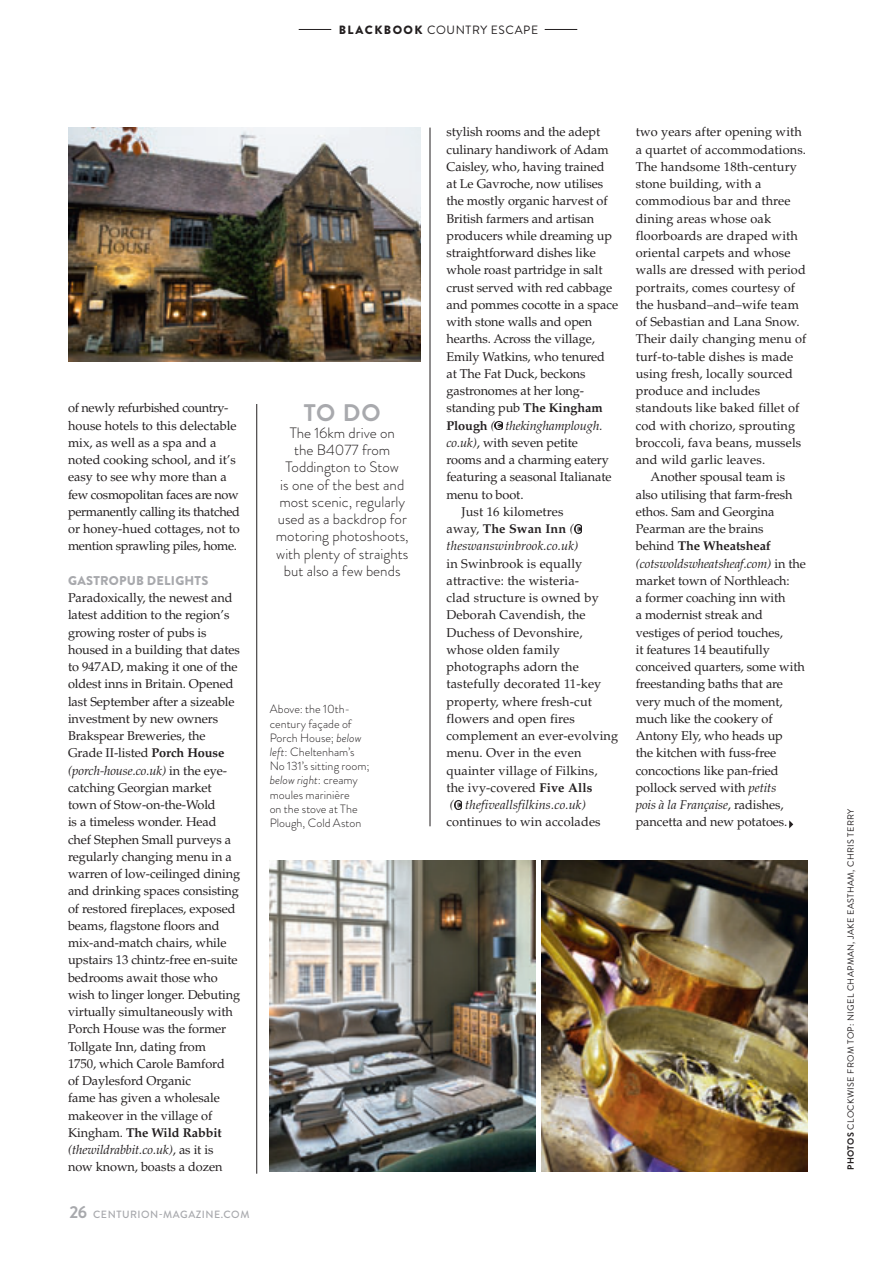
<style>
.page{position:relative;width:893px;height:1263px;background:#fff}
.page>*{position:absolute;margin:0;border:0;box-sizing:border-box;transform-origin:0 0}
.t1{font:700 24px "Brandon Grotesque";color:#a8a9ad}
.t2{font:300 15px/17.2px "Brandon Grotesque";color:#231f20;text-align:center}
.t3{font:12.75px/17.2px "Palatino LT";letter-spacing:-.01em;color:#231f20}
.t4{font:12.75px/17.2px "Palatino LT";letter-spacing:.01em;color:#231f20}
.t5{font:italic 12.75px "Palatino LT";letter-spacing:-.01em;color:#231f20}
.t6{font:italic 12.75px "Palatino LT";letter-spacing:.01em;color:#231f20}
.t7{font:700 12.75px "Palatino LT";letter-spacing:-.01em;color:#231f20}
.t8{font:900 12.75px "Brandon Grotesque";letter-spacing:.02em;color:#a8a9ad}
.t9{font:700 12.75px "Palatino LT";letter-spacing:.01em;color:#231f20}
.t10{font:300 12px/14.2px "Brandon Grotesque";letter-spacing:.005em;color:#231f20}
.t11{font:12px "Brandon Grotesque";letter-spacing:.05em;color:#231f20}
.t12{font:500 10.5px "Brandon Grotesque";letter-spacing:.05em;color:#a8a9ad}
.t13{font:9px "Brandon Grotesque";letter-spacing:.04em;color:#231f20}
.s1{font-weight:900}
.s2{font-weight:700}
.s3{font-style:italic}
.s4{font-weight:700;font-size:17.25px}
.s5{font-weight:700;font-style:normal}
.s6{font-weight:400}
.s7{font-weight:400;font-style:italic}
.s8{font-style:normal}
</style>
<div class="page">
<hr style="left:299px;top:29px;width:32px;height:1px;background:#231f20">
<hr style="left:545px;top:29px;width:32px;height:1px;background:#231f20">
<img style="left:270px;top:861px;width:266px;height:310px">
<svg style="left:789px;top:820px;width:4px;height:8px"></svg>
<img style="left:542px;top:861px;width:266px;height:310px">
<hr style="left:256px;top:404px;width:1px;height:770px;background:#231f20">
<hr style="left:430px;top:128px;width:1px;height:698px;background:#231f20">
<svg style="left:495px;top:421px;width:7px;height:9px"></svg>
<svg style="left:574px;top:525px;width:8px;height:8px"></svg>
<svg style="left:454px;top:801px;width:8px;height:8px"></svg>
<img style="left:68px;top:128px;width:353px;height:233px">
<p class="t11" style="left:339px;top:22px;width:201px"><span class="s1">BLACKBOOK</span> COUNTRY ESCAPE</p>
<p class="t3" style="left:68px;top:400px;width:174px">of newly refurbished country&shy;house hotels to this delectable mix, as well as a spa and a noted cooking school, and it’s easy to see why more than a few cosmopolitan faces are now permanently calling its thatched or honey-hued cottages, not to mention sprawling piles, home.</p>
<p class="t8" style="left:68px;top:571px;width:142px">GASTROPUB DELIGHTS</p>
<p class="t3" style="left:68px;top:589px;width:174px">Paradoxically, the newest and latest addition to the region’s growing roster of pubs is housed in a building that dates to 947AD, making it one of the oldest inns in Britain. Opened last September after a sizeable investment by new owners<br>Brakspear Breweries, the<br>Grade II-listed <span class="s2">Porch House </span><span class="s3">(porch-house.co.uk)</span> in the eye&shy;catching Georgian market town of Stow-on-the-Wold<br>is a timeless wonder. Head chef Stephen Small purveys a regularly changing menu in a warren of low-ceilinged dining and drinking spaces consisting of restored fireplaces, exposed beams, flagstone floors and mix-and-match chairs, while upstairs 13 chintz-free en-suite bedrooms await those who wish to linger longer. Debuting virtually simultaneously with<br>Porch House was the former<br>Tollgate Inn, dating from<br>1750, which Carole Bamford<br>of Daylesford Organic<br>fame has given a wholesale makeover in the village of<br>Kingham. <span class="s2">The Wild Rabbit </span><span class="s3">(thewildrabbit.co.uk)</span>, as it is now known, boasts a dozen</p>
<p class="t12" style="left:69px;top:1207px;width:181px"><span class="s4">26</span> CENTURION-MAGAZINE.COM</p>
<h1 class="t1" style="left:304px;top:396px;width:79px">TO DO</h1>
<p class="t2" style="left:276px;top:424px;width:134px">The 16km drive on<br>the B4077 from<br>Toddington to Stow<br>is one of the best and most scenic, regularly used as a backdrop for motoring photoshoots, with plenty of straights but also a few bends</p>
<p class="t10" style="left:270px;top:702px;width:101px">Above: the 10th&shy;century façade of<br>Porch House; <span class="s3">below left</span>: Cheltenham’s<br>No 131’s sitting room; <span class="s3">below right</span>: creamy moules marinière<br>on the stove at The<br>Plough, Cold Aston</p>
<p class="t3" style="left:446px;top:124px;width:155px">stylish rooms and the adept</p>
<p class="t3" style="left:446px;top:141px;width:164px">culinary handiwork of Adam</p>
<p class="t3" style="left:446px;top:158px;width:160px">Caisley, who, having trained</p>
<p class="t3" style="left:446px;top:175px;width:158px">at Le Gavroche, now utilises</p>
<p class="t3" style="left:446px;top:193px;width:163px">the mostly organic harvest of</p>
<p class="t3" style="left:446px;top:210px;width:149px">British farmers and artisan</p>
<p class="t3" style="left:446px;top:227px;width:167px">producers while dreaming up</p>
<p class="t3" style="left:446px;top:244px;width:151px">straightforward dishes like</p>
<p class="t3" style="left:446px;top:262px;width:158px">whole roast partridge in salt</p>
<p class="t3" style="left:446px;top:279px;width:167px">crust served with red cabbage</p>
<p class="t3" style="left:446px;top:296px;width:173px">and pommes cocotte in a space</p>
<p class="t3" style="left:446px;top:313px;width:147px">with stone walls and open</p>
<p class="t3" style="left:446px;top:331px;width:150px">hearths. Across the village,</p>
<p class="t3" style="left:446px;top:348px;width:160px">Emily Watkins, who tenured</p>
<p class="t3" style="left:446px;top:365px;width:141px">at The Fat Duck, beckons</p>
<p class="t3" style="left:446px;top:382px;width:139px">gastronomes at her long-</p>
<p class="t3" style="left:446px;top:400px;width:158px">standing pub <span class="s2">The Kingham</span></p>
<p class="t5" style="left:446px;top:418px;width:158px"><span class="s5">Plough</span> ( thekinghamplough.</p>
<p class="t3" style="left:446px;top:434px;width:133px"><span class="s3">co.uk)</span>, with seven petite</p>
<p class="t3" style="left:446px;top:451px;width:164px">rooms and a charming eatery</p>
<p class="t3" style="left:446px;top:469px;width:167px">featuring a seasonal Italianate</p>
<p class="t3" style="left:446px;top:486px;width:79px">menu to boot.</p>
<p class="t4" style="left:461px;top:503px;width:104px">Just 16 kilometres</p>
<p class="t9" style="left:446px;top:521px;width:129px"><span class="s6">away,</span> The Swan Inn <span class="s7">(</span></p>
<p class="t6" style="left:446px;top:539px;width:133px">theswanswinbrook.co.uk)</p>
<p class="t4" style="left:446px;top:555px;width:173px">in Swinbrook is equally attractive: the wisteria-<br>clad structure is owned by<br>Deborah Cavendish, the<br>Duchess of Devonshire, whose olden family photographs adorn the tastefully decorated 11-key property, where fresh-cut flowers and open fires complement an ever-evolving menu. Over in the even quainter village of Filkins, the ivy-covered <span class="s2">Five Alls<br></span><span class="s3">( thefiveallsfilkins.co.uk)</span></p>
<p class="t4" style="left:446px;top:814px;width:156px">continues to win accolades</p>
<p class="t4" style="left:636px;top:124px;width:168px">two years after opening with</p>
<p class="t4" style="left:636px;top:141px;width:172px">a quartet of accommodations.</p>
<p class="t4" style="left:636px;top:158px;width:163px">The handsome 18th-century</p>
<p class="t4" style="left:636px;top:175px;width:127px">stone building, with a</p>
<p class="t4" style="left:636px;top:193px;width:156px">commodious bar and three</p>
<p class="t4" style="left:636px;top:210px;width:137px">dining areas whose oak</p>
<p class="t4" style="left:636px;top:227px;width:164px">floorboards are draped with</p>
<p class="t4" style="left:636px;top:244px;width:156px">oriental carpets and whose</p>
<p class="t4" style="left:636px;top:262px;width:172px">walls are dressed with period</p>
<p class="t4" style="left:636px;top:279px;width:161px">portraits, comes courtesy of</p>
<p class="t4" style="left:636px;top:296px;width:165px">the husband–and–wife team</p>
<p class="t4" style="left:636px;top:313px;width:165px">of Sebastian and Lana Snow.</p>
<p class="t4" style="left:636px;top:331px;width:172px">Their daily changing menu of</p>
<p class="t4" style="left:636px;top:348px;width:159px">turf-to-table dishes is made</p>
<p class="t4" style="left:636px;top:365px;width:159px">using fresh, locally sourced</p>
<p class="t4" style="left:636px;top:382px;width:126px">produce and includes</p>
<p class="t4" style="left:636px;top:400px;width:165px">standouts like baked fillet of</p>
<p class="t4" style="left:636px;top:417px;width:161px">cod with chorizo, sprouting</p>
<p class="t4" style="left:636px;top:434px;width:167px">broccoli, fava beans, mussels</p>
<p class="t4" style="left:636px;top:451px;width:131px">and wild garlic leaves.</p>
<p class="t3" style="left:651px;top:469px;width:136px">Another spousal team is</p>
<p class="t3" style="left:636px;top:486px;width:158px">also utilising that farm-fresh</p>
<p class="t3" style="left:636px;top:503px;width:140px">ethos. Sam and Georgina</p>
<p class="t3" style="left:636px;top:520px;width:129px">Pearman are the brains</p>
<p class="t7" style="left:636px;top:539px;width:137px"><span class="s6">behind</span> The Wheatsheaf</p>
<p class="t5" style="left:636px;top:556px;width:172px">(cotswoldswheatsheaf.com) <span class="s8">in the</span></p>
<p class="t3" style="left:636px;top:572px;width:156px">market town of Northleach:</p>
<p class="t3" style="left:636px;top:589px;width:151px">a former coaching inn with</p>
<p class="t3" style="left:636px;top:607px;width:129px">a modernist streak and</p>
<p class="t3" style="left:636px;top:624px;width:149px">vestiges of period touches,</p>
<p class="t3" style="left:636px;top:641px;width:136px">it features 14 beautifully</p>
<p class="t3" style="left:636px;top:658px;width:171px">conceived quarters, some with</p>
<p class="t3" style="left:636px;top:676px;width:149px">freestanding baths that are</p>
<p class="t3" style="left:636px;top:693px;width:149px">very much of the moment,</p>
<p class="t3" style="left:636px;top:710px;width:138px">much like the cookery of</p>
<p class="t3" style="left:636px;top:727px;width:149px">Antony Ely, who heads up</p>
<p class="t3" style="left:636px;top:745px;width:142px">the kitchen with fuss-free</p>
<p class="t3" style="left:636px;top:762px;width:145px">concoctions like pan-fried</p>
<p class="t3" style="left:636px;top:779px;width:142px">pollock served with <span class="s3">petits</span></p>
<p class="t5" style="left:636px;top:797px;width:149px">pois à la Française<span class="s8">, radishes,</span></p>
<p class="t3" style="left:636px;top:814px;width:153px">pancetta and new potatoes.</p>
<p class="t13" style="left:844px;top:1170px;width:363px;rotate:-90deg"><span class="s2">PHOTOS</span> CLOCKWISE FROM TOP: NIGEL CHAPMAN, JAKE EASTHAM, CHRIS TERRY</p>
</div>
